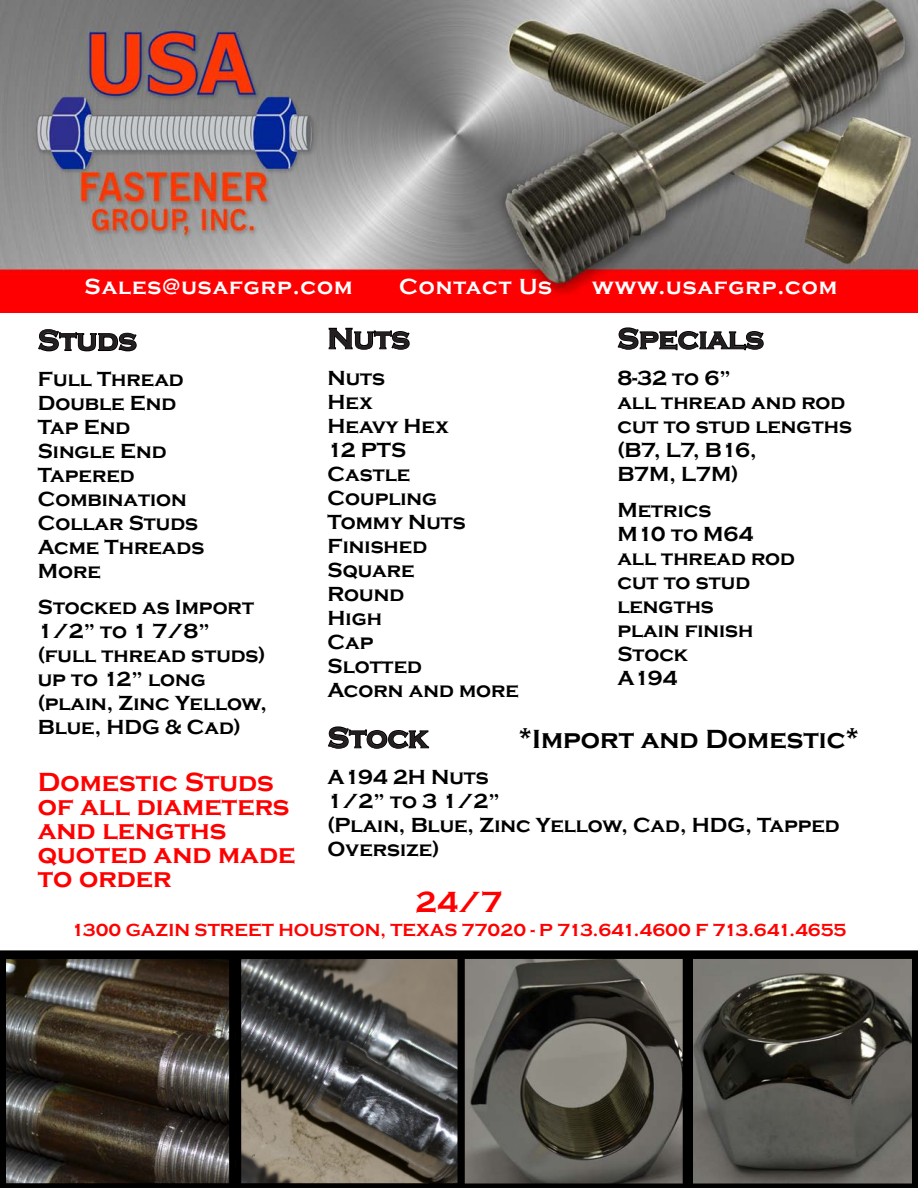
<style>
.page{position:relative;width:918px;height:1188px;background:#fff}
.page>*{position:absolute;margin:0;border:0;box-sizing:border-box;transform-origin:0 0}
.t1{font:700 30px "Copperplate Gothic";color:#231f20}
.t2{font:700 30px "Copperplate Gothic";color:#fe0000}
.t3{font:700 27px/24px "Copperplate Gothic";color:#fe0000}
.t4{font:700 27px "Copperplate Gothic";color:#000}
.t5{font:700 22.5px "Copperplate Gothic";letter-spacing:.04em;color:#fff}
.t6{font:700 21px "Copperplate Gothic";color:#000}
.t7{font:700 18px "Copperplate Gothic";color:#fe0000}
</style>
<div class="page">
<svg style="left:0;top:953px;width:230px;height:235px;background:#3f382f"></svg>
<svg style="left:693px;top:953px;width:225px;height:235px;background:#4a4942"></svg>
<svg style="left:230px;top:953px;width:228px;height:235px;background:#595550"></svg>
<svg style="left:458px;top:953px;width:235px;height:235px;background:#504e48"></svg>
<svg style="left:38px;top:329px;width:99px;height:23px"></svg>
<svg style="left:617px;top:327px;width:147px;height:24px"></svg>
<svg style="left:328px;top:327px;width:82px;height:23px"></svg>
<svg style="left:328px;top:726px;width:102px;height:23px"></svg>
<img style="left:0;top:0;width:918px;height:313px">
<p class="t5" style="left:85px;top:274px;width:269px">Sales@usafgrp.com</p>
<p class="t5" style="left:399px;top:274px;width:155px">Contact Us</p>
<p class="t5" style="left:592px;top:274px;width:246px">www.usafgrp.com</p>
<p class="t1" style="left:617px;top:322px;width:148px">Specials</p>
<p class="t6" style="left:617px;top:366px;width:115px">8-32 to 6”</p>
<p class="t6" style="left:617px;top:390px;width:229px">all thread and rod</p>
<p class="t6" style="left:617px;top:414px;width:236px">cut to stud lengths</p>
<p class="t6" style="left:617px;top:438px;width:141px">(B7, L7, B16,</p>
<p class="t6" style="left:617px;top:462px;width:123px">B7M, L7M)</p>
<p class="t6" style="left:617px;top:498px;width:95px">Metrics</p>
<p class="t6" style="left:617px;top:522px;width:138px">M10 to M64</p>
<p class="t6" style="left:617px;top:546px;width:179px">all thread rod</p>
<p class="t6" style="left:617px;top:570px;width:134px">cut to stud</p>
<p class="t6" style="left:617px;top:594px;width:98px">lengths</p>
<p class="t6" style="left:617px;top:618px;width:138px">plain finish</p>
<p class="t6" style="left:617px;top:642px;width:72px">Stock</p>
<p class="t6" style="left:617px;top:666px;width:62px">A194</p>
<p class="t1" style="left:328px;top:322px;width:84px">Nuts</p>
<p class="t6" style="left:328px;top:366px;width:59px">Nuts</p>
<p class="t6" style="left:328px;top:390px;width:47px">Hex</p>
<p class="t6" style="left:328px;top:414px;width:123px">Heavy Hex</p>
<p class="t6" style="left:328px;top:438px;width:80px">12 PTS</p>
<p class="t6" style="left:328px;top:462px;width:84px">Castle</p>
<p class="t6" style="left:328px;top:486px;width:111px">Coupling</p>
<p class="t6" style="left:328px;top:510px;width:140px">Tommy Nuts</p>
<p class="t6" style="left:328px;top:534px;width:101px">Finished</p>
<p class="t6" style="left:328px;top:558px;width:89px">Square</p>
<p class="t6" style="left:328px;top:582px;width:78px">Round</p>
<p class="t6" style="left:328px;top:606px;width:56px">High</p>
<p class="t6" style="left:328px;top:630px;width:47px">Cap</p>
<p class="t6" style="left:328px;top:654px;width:96px">Slotted</p>
<p class="t6" style="left:328px;top:678px;width:193px">Acorn and more</p>
<p class="t1" style="left:328px;top:721px;width:102px">Stock</p>
<p class="t4" style="left:519px;top:724px;width:342px">*Import and Domestic*</p>
<p class="t6" style="left:328px;top:765px;width:163px">A194 2H Nuts</p>
<p class="t6" style="left:328px;top:789px;width:174px">1/2” to 3 1/2”</p>
<p class="t6" style="left:328px;top:813px;width:514px">(Plain, Blue, Zinc Yellow, Cad, HDG, Tapped</p>
<p class="t6" style="left:328px;top:837px;width:113px">Oversize)</p>
<p class="t2" style="left:415px;top:885px;width:88px">24/7</p>
<p class="t7" style="left:72px;top:920px;width:776px">1300 GAZIN STREET HOUSTON, TEXAS 77020 - P 713.641.4600 F 713.641.4655</p>
<p class="t1" style="left:38px;top:324px;width:101px">Studs</p>
<p class="t6" style="left:38px;top:368px;width:147px">Full Thread</p>
<p class="t6" style="left:38px;top:392px;width:140px">Double End</p>
<p class="t6" style="left:38px;top:416px;width:94px">Tap End</p>
<p class="t6" style="left:38px;top:440px;width:130px">Single End</p>
<p class="t6" style="left:38px;top:464px;width:98px">Tapered</p>
<p class="t6" style="left:38px;top:488px;width:150px">Combination</p>
<p class="t6" style="left:38px;top:512px;width:162px">Collar Studs</p>
<p class="t6" style="left:38px;top:536px;width:168px">Acme Threads</p>
<p class="t6" style="left:38px;top:560px;width:65px">More</p>
<p class="t6" style="left:38px;top:596px;width:218px">Stocked as Import</p>
<p class="t6" style="left:38px;top:620px;width:174px">1/2” to 1 7/8”</p>
<p class="t6" style="left:38px;top:644px;width:229px">(full thread studs)</p>
<p class="t6" style="left:38px;top:668px;width:169px">up to 12” long</p>
<p class="t6" style="left:38px;top:692px;width:231px">(plain, Zinc Yellow,</p>
<p class="t6" style="left:38px;top:716px;width:204px">Blue, HDG &amp; Cad)</p>
<p class="t3" style="left:38px;top:771px;width:253px">Domestic Studs of all diameters and lengths</p>
<p class="t3" style="left:38px;top:843px;width:259px">quoted and made to order</p>
</div>
